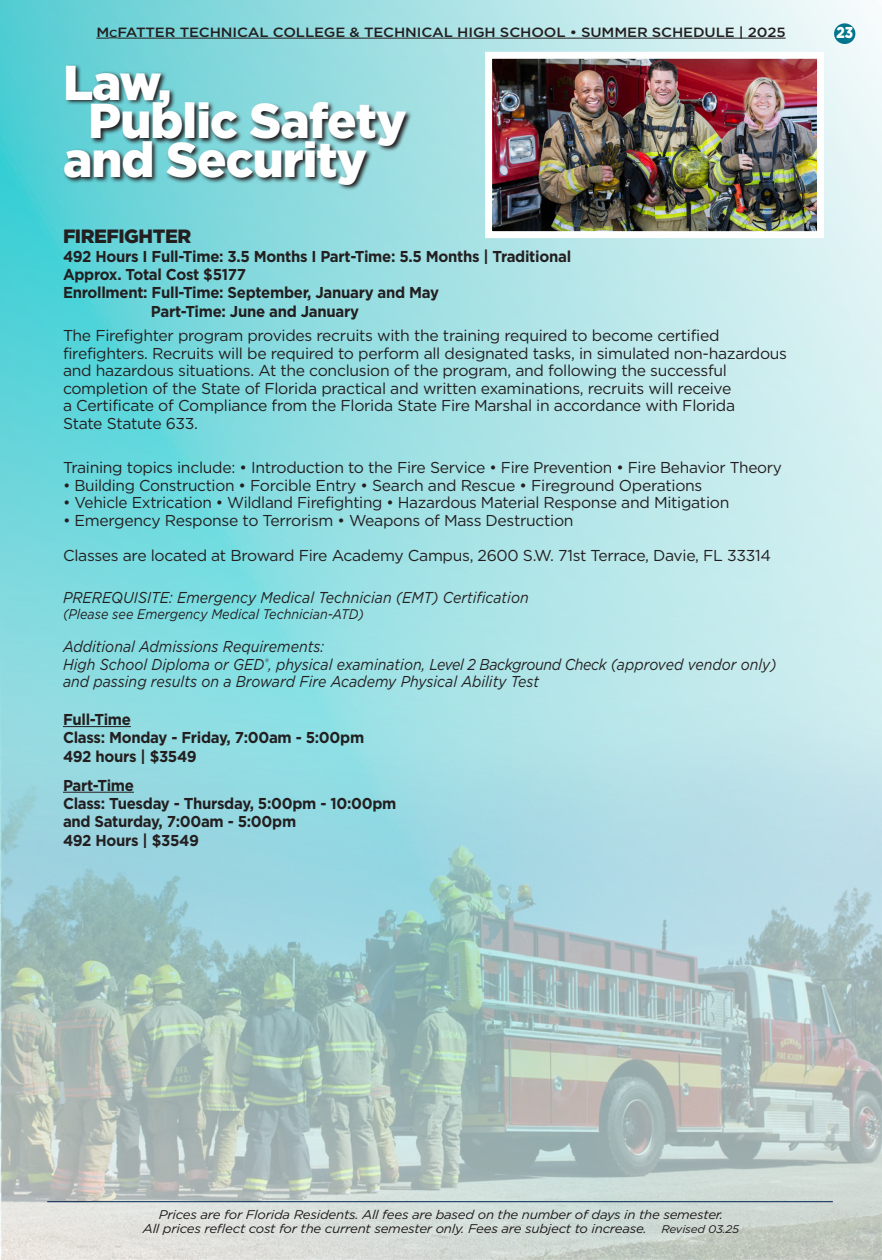
<style>
.page{position:relative;width:882px;height:1260px;background:#fff}
.page>*{position:absolute;margin:0;border:0;box-sizing:border-box;transform-origin:0 0}
.t1{font:900 49px "Gotham";letter-spacing:-.02em;color:#fff}
.t2{font:900 19.25px "Gotham";letter-spacing:-.025em;color:#231f20}
.t3{font:15.75px/17.5px "Gotham";letter-spacing:-.02em;color:#231f20}
.t4{font:700 15.75px "Gotham";letter-spacing:-.02em;color:#231f20;scale:.95 1}
.t5{font:italic 15.75px "Gotham";color:#231f20;scale:.9 1}
.t6{font:900 15.75px "Gotham";color:#fff;scale:.85 1}
.t7{font:italic 14px "Gotham";color:#231f20;scale:.9 1}
.t8{font:500 13.47px "Gotham";letter-spacing:-.01em;color:#231f20;scale:1.11 1}
.t9{font:italic 12.6px/14.9px "Gotham";letter-spacing:-.02em;color:#231f20;text-align:center;scale:1.06 1}
.s1{font-size:10.15px}
.s2{font-size:11.03px}
</style>
<div class="page">
<svg style="left:0;top:0;width:882px;height:579px;background:#9de1e4"></svg>
<div style="left:834px;top:23px;width:21px;height:21px;background:#00758d;border-radius:50%"></div>
<svg style="left:96px;top:38px;width:21px;height:1px"></svg>
<hr style="left:117px;top:38px;width:669px;height:1px;background:#231f20">
<img style="left:0;top:66px;width:2px;height:458px">
<img style="left:0;top:579px;width:882px;height:681px">
<svg style="left:63px;top:64px;width:350px;height:127px;background:#659fa2"></svg>
<hr style="left:63px;top:726px;width:68px;height:1px;background:#231f20">
<hr style="left:63px;top:792px;width:71px;height:1px;background:#231f20">
<img style="left:493px;top:60px;width:323px;height:170px">
<div style="left:485px;top:52px;width:339px;height:186px;border:7px solid #fff"></div>
<p class="t8" style="left:96px;top:23px;width:622px">M<span class="s1">C</span>FATTER TECHNICAL COLLEGE &amp; TECHNICAL HIGH SCHOOL • SUMMER SCHEDULE | 2025</p>
<p class="t6" style="left:837px;top:22px;width:21px">23</p>
<p class="t1" style="left:63px;top:49px;width:110px">Law,</p>
<p class="t1" style="left:88px;top:87px;width:320px">Public Safety</p>
<p class="t1" style="left:63px;top:126px;width:306px">and Security</p>
<p class="t2" style="left:63px;top:223px;width:130px">FIREFIGHTER</p>
<p class="t4" style="left:63px;top:246px;width:536px">492 Hours I Full-Time: 3.5 Months I Part-Time: 5.5 Months | Traditional</p>
<p class="t4" style="left:63px;top:264px;width:194px">Approx. Total Cost $5177</p>
<p class="t4" style="left:63px;top:282px;width:397px">Enrollment: Full-Time: September, January and May</p>
<p class="t4" style="left:151px;top:301px;width:221px">Part-Time: June and January</p>
<p class="t3" style="left:63px;top:327px;width:658px">The Firefighter program provides recruits with the training required to become certified</p>
<p class="t3" style="left:63px;top:344px;width:726px">firefighters. Recruits will be required to perform all designated tasks, in simulated non-hazardous and hazardous situations. At the conclusion of the program, and following the successful completion of the State of Florida practical and written examinations, recruits will receive</p>
<p class="t3" style="left:63px;top:397px;width:674px">a Certificate of Compliance from the Florida State Fire Marshal in accordance with Florida</p>
<p class="t3" style="left:63px;top:414px;width:137px">State Statute 633.</p>
<p class="t3" style="left:63px;top:458px;width:720px">Training topics include: • Introduction to the Fire Service • Fire Prevention • Fire Behavior Theory</p>
<p class="t3" style="left:63px;top:476px;width:641px">• Building Construction • Forcible Entry • Search and Rescue • Fireground Operations</p>
<p class="t3" style="left:63px;top:493px;width:668px">• Vehicle Extrication • Wildland Firefighting • Hazardous Material Response and Mitigation</p>
<p class="t3" style="left:63px;top:511px;width:512px">• Emergency Response to Terrorism • Weapons of Mass Destruction</p>
<p class="t3" style="left:63px;top:547px;width:709px">Classes are located at Broward Fire Academy Campus, 2600 S.W. 71st Terrace, Davie, FL 33314</p>
<p class="t5" style="left:63px;top:588px;width:519px">PREREQUISITE: Emergency Medical Technician (EMT) Certification</p>
<p class="t7" style="left:63px;top:605px;width:336px">(Please see Emergency Medical Technician-ATD)</p>
<p class="t5" style="left:63px;top:637px;width:292px">Additional Admissions Requirements:</p>
<p class="t5" style="left:63px;top:654px;width:794px">High School Diploma or GED<sup>®</sup>, physical examination, Level 2 Background Check (approved vendor only)</p>
<p class="t5" style="left:63px;top:672px;width:530px">and passing results on a Broward Fire Academy Physical Ability Test</p>
<p class="t4" style="left:63px;top:709px;width:73px">Full-Time</p>
<p class="t4" style="left:63px;top:727px;width:319px">Class: Monday - Friday, 7:00am - 5:00pm</p>
<p class="t4" style="left:63px;top:746px;width:142px">492 hours | $3549</p>
<p class="t4" style="left:63px;top:775px;width:76px">Part-Time</p>
<p class="t4" style="left:63px;top:793px;width:352px">Class: Tuesday - Thursday, 5:00pm - 10:00pm</p>
<p class="t4" style="left:63px;top:811px;width:247px">and Saturday, 7:00am - 5:00pm</p>
<p class="t4" style="left:63px;top:830px;width:145px">492 Hours | $3549</p>
<p class="t9" style="left:143px;top:1206px;width:564px">Prices are for Florida Residents. All fees are based on the number of days in the semester.<br>All prices reflect cost for the current semester only. Fees are subject to increase. <span class="s2">Revised 03.25</span></p>
</div>
